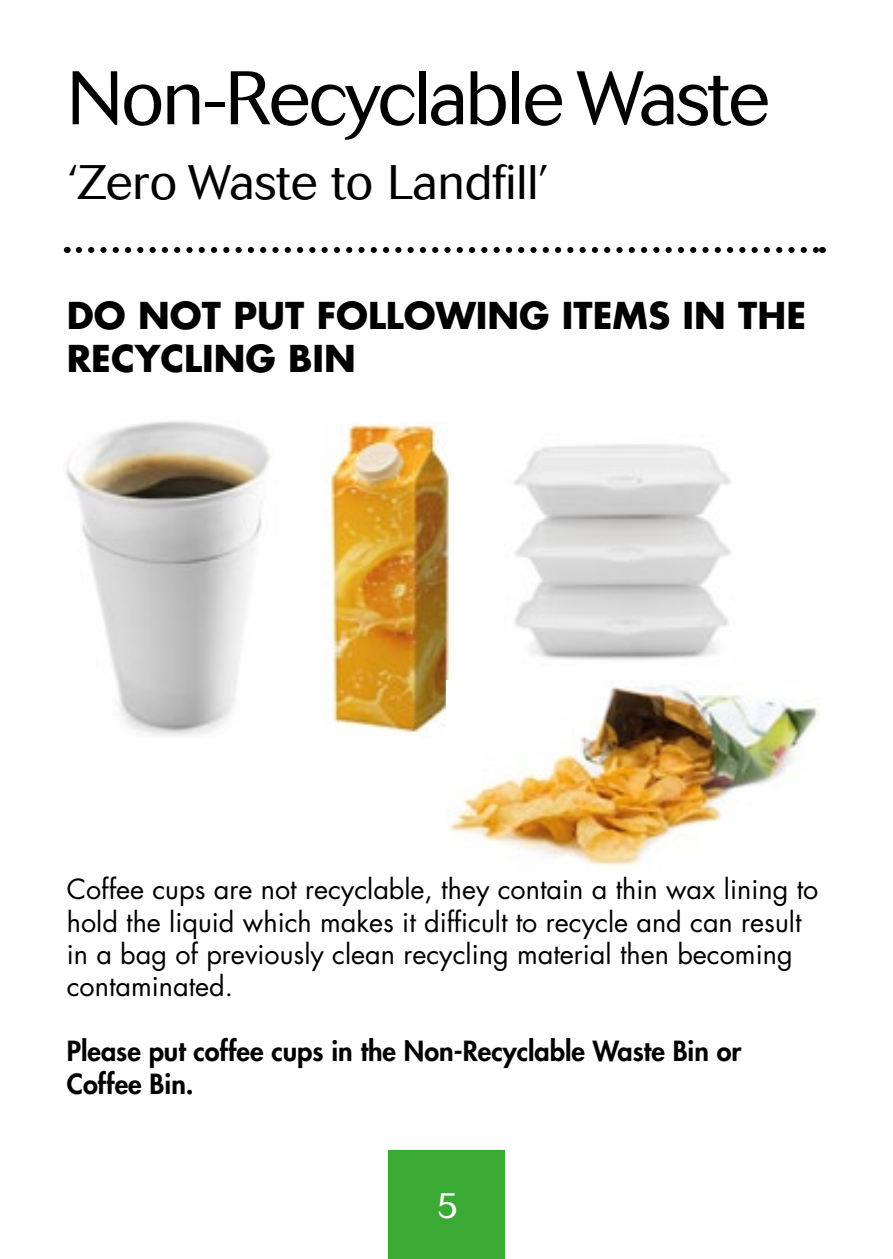
<style>
.page{position:relative;width:893px;height:1259px;background:#fff}
.page>*{position:absolute;margin:0;border:0;box-sizing:border-box;transform-origin:0 0}
.t1{font:300 75px "Cosmos BQ";letter-spacing:-.03em;color:#000}
.t2{font:300 48px "Cosmos BQ";color:#000}
.t3{font:700 36px/43.2px "Futura";color:#000}
.t4{font:300 36px "Cosmos BQ";color:#fff}
.t5{font:27px/32.4px "Futura";color:#000}
.t6{font:800 27px/32.4px "Futura";color:#000}
</style>
<div class="page">
<div style="left:388px;top:1151px;width:117px;height:108px;background:#3aaa35"></div>
<img style="left:66px;top:421px;width:204px;height:315px">
<img style="left:328px;top:423px;width:123px;height:311px">
<img style="left:513px;top:444px;width:218px;height:216px">
<img style="left:446px;top:680px;width:373px;height:186px">
<svg style="left:79px;top:247px;width:737px;height:6px"></svg>
<h1 class="t1" style="left:67px;top:55px;width:704px">Non-Recyclable Waste</h1>
<h2 class="t2" style="left:67px;top:155px;width:484px">‘Zero Waste to Landfill’</h2>
<h3 class="t3" style="left:67px;top:293px;width:741px">DO NOT PUT FOLLOWING ITEMS IN THE<br>RECYCLING BIN</h3>
<p class="t5" style="left:67px;top:873px;width:753px">Coffee cups are not recyclable, they contain a thin wax lining to hold the liquid which makes it difficult to recycle and can result in a bag of previously clean recycling material then becoming contaminated.</p>
<p class="t6" style="left:67px;top:1035px;width:676px">Please put coffee cups in the Non-Recyclable Waste Bin or<br>Coffee Bin.</p>
<h3 class="t4" style="left:436px;top:1185px;width:24px">5</h3>
</div>
